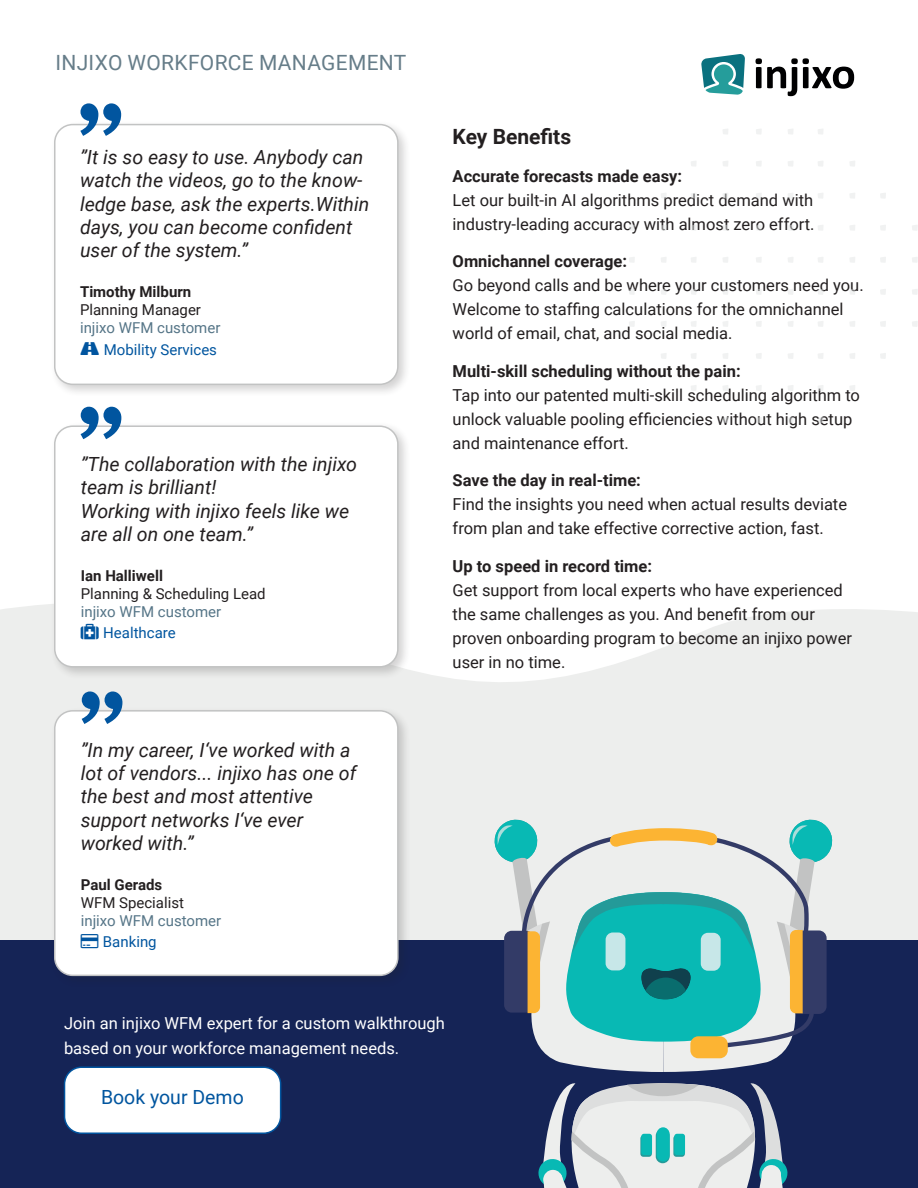
<style>
.page{position:relative;width:918px;height:1188px;background:#fff}
.page>*{position:absolute;margin:0;border:0;box-sizing:border-box;transform-origin:0 0}
.t1{font:21px "Roboto";letter-spacing:.015em;color:#667d89}
.t2{font:700 21px "Roboto";color:#231f20}
.t3{font:italic 19.5px/23.4px "Roboto";color:#231f20}
.t4{font:19.5px "Roboto";color:#01559f}
.t5{font:16.5px/24px "Roboto";color:#231f20}
.t6{font:700 16.5px "Roboto";color:#231f20}
.t7{font:16.5px/25.5px "Roboto";color:#fff}
.t8{font:15px "Roboto";color:#231f20}
.t9{font:15px "Roboto";color:#557587}
.t10{font:700 15px "Roboto";color:#231f20}
.t11{font:15px "Roboto";color:#01559f}
</style>
<div class="page">
<div style="left:50px;top:120px;width:361px;height:277px;background:#231f20;opacity:.2"></div>
<div style="left:55px;top:125px;width:343px;height:259px;background:#fff;border-radius:18px"></div>
<div style="left:54px;top:124px;width:345px;height:261px;border:2px solid #c2c3c3;border-radius:18px"></div>
<svg style="left:0;top:604px;width:918px;height:337px;background:#eff0ef"></svg>
<svg style="left:629px;top:257px;width:6px;height:6px"></svg>
<svg style="left:661px;top:257px;width:5px;height:6px"></svg>
<svg style="left:691px;top:257px;width:5px;height:6px"></svg>
<svg style="left:723px;top:257px;width:5px;height:6px"></svg>
<svg style="left:756px;top:257px;width:6px;height:6px"></svg>
<svg style="left:788px;top:257px;width:5px;height:6px"></svg>
<svg style="left:818px;top:257px;width:5px;height:6px"></svg>
<svg style="left:850px;top:257px;width:5px;height:6px"></svg>
<svg style="left:880px;top:257px;width:6px;height:6px"></svg>
<svg style="left:912px;top:257px;width:6px;height:6px"></svg>
<svg style="left:629px;top:225px;width:6px;height:5px"></svg>
<svg style="left:661px;top:225px;width:5px;height:5px"></svg>
<svg style="left:691px;top:225px;width:5px;height:5px"></svg>
<svg style="left:723px;top:225px;width:5px;height:5px"></svg>
<svg style="left:756px;top:225px;width:6px;height:6px"></svg>
<svg style="left:788px;top:225px;width:5px;height:5px"></svg>
<svg style="left:818px;top:225px;width:5px;height:5px"></svg>
<svg style="left:850px;top:225px;width:5px;height:5px"></svg>
<svg style="left:880px;top:225px;width:6px;height:5px"></svg>
<svg style="left:912px;top:225px;width:6px;height:6px"></svg>
<svg style="left:629px;top:321px;width:6px;height:6px"></svg>
<svg style="left:661px;top:321px;width:5px;height:6px"></svg>
<svg style="left:691px;top:321px;width:5px;height:6px"></svg>
<svg style="left:723px;top:321px;width:5px;height:6px"></svg>
<svg style="left:756px;top:321px;width:6px;height:6px"></svg>
<svg style="left:788px;top:321px;width:5px;height:6px"></svg>
<svg style="left:818px;top:321px;width:5px;height:6px"></svg>
<svg style="left:850px;top:321px;width:5px;height:6px"></svg>
<svg style="left:880px;top:321px;width:6px;height:6px"></svg>
<svg style="left:912px;top:321px;width:6px;height:6px"></svg>
<svg style="left:629px;top:289px;width:6px;height:6px"></svg>
<svg style="left:661px;top:289px;width:5px;height:6px"></svg>
<svg style="left:691px;top:289px;width:5px;height:6px"></svg>
<svg style="left:723px;top:289px;width:5px;height:6px"></svg>
<svg style="left:756px;top:289px;width:6px;height:6px"></svg>
<svg style="left:788px;top:289px;width:5px;height:6px"></svg>
<svg style="left:818px;top:289px;width:5px;height:6px"></svg>
<svg style="left:850px;top:289px;width:5px;height:6px"></svg>
<svg style="left:880px;top:289px;width:6px;height:6px"></svg>
<svg style="left:912px;top:289px;width:6px;height:6px"></svg>
<svg style="left:691px;top:161px;width:5px;height:5px"></svg>
<svg style="left:723px;top:161px;width:5px;height:5px"></svg>
<svg style="left:756px;top:161px;width:6px;height:5px"></svg>
<svg style="left:788px;top:161px;width:5px;height:5px"></svg>
<svg style="left:818px;top:161px;width:5px;height:5px"></svg>
<svg style="left:850px;top:161px;width:5px;height:5px"></svg>
<svg style="left:723px;top:129px;width:5px;height:5px"></svg>
<svg style="left:756px;top:129px;width:6px;height:5px"></svg>
<svg style="left:788px;top:129px;width:5px;height:5px"></svg>
<svg style="left:818px;top:129px;width:5px;height:5px"></svg>
<svg style="left:661px;top:193px;width:5px;height:5px"></svg>
<svg style="left:691px;top:193px;width:5px;height:5px"></svg>
<svg style="left:723px;top:193px;width:5px;height:5px"></svg>
<svg style="left:756px;top:193px;width:6px;height:5px"></svg>
<svg style="left:788px;top:193px;width:5px;height:5px"></svg>
<svg style="left:818px;top:193px;width:5px;height:5px"></svg>
<svg style="left:850px;top:193px;width:5px;height:5px"></svg>
<svg style="left:880px;top:193px;width:6px;height:5px"></svg>
<svg style="left:691px;top:385px;width:5px;height:6px"></svg>
<svg style="left:723px;top:385px;width:5px;height:6px"></svg>
<svg style="left:756px;top:385px;width:6px;height:6px"></svg>
<svg style="left:788px;top:385px;width:5px;height:6px"></svg>
<svg style="left:818px;top:385px;width:5px;height:6px"></svg>
<svg style="left:850px;top:385px;width:5px;height:6px"></svg>
<svg style="left:661px;top:353px;width:5px;height:6px"></svg>
<svg style="left:691px;top:353px;width:5px;height:6px"></svg>
<svg style="left:723px;top:353px;width:5px;height:6px"></svg>
<svg style="left:756px;top:353px;width:6px;height:6px"></svg>
<svg style="left:788px;top:353px;width:5px;height:6px"></svg>
<svg style="left:818px;top:353px;width:5px;height:6px"></svg>
<svg style="left:850px;top:353px;width:5px;height:6px"></svg>
<svg style="left:880px;top:353px;width:6px;height:6px"></svg>
<svg style="left:723px;top:417px;width:5px;height:6px"></svg>
<svg style="left:756px;top:417px;width:6px;height:6px"></svg>
<svg style="left:788px;top:417px;width:5px;height:6px"></svg>
<svg style="left:818px;top:417px;width:5px;height:6px"></svg>
<svg style="left:756px;top:58px;width:98px;height:38px"></svg>
<svg style="left:701px;top:54px;width:44px;height:41px"></svg>
<div style="left:50px;top:421px;width:361px;height:259px;background:#231f20;opacity:.2"></div>
<div style="left:55px;top:426px;width:343px;height:241px;background:#fff;border-radius:18px"></div>
<div style="left:54px;top:425px;width:345px;height:243px;border:2px solid #c2c3c3;border-radius:18px"></div>
<svg style="left:80px;top:103px;width:41px;height:33px"></svg>
<svg style="left:81px;top:407px;width:40px;height:32px"></svg>
<div style="left:0;top:941px;width:918px;height:247px;background:#152456"></div>
<svg style="left:538px;top:1083px;width:250px;height:105px"></svg>
<svg style="left:493px;top:818px;width:341px;height:254px;background:#88bab9"></svg>
<div style="left:50px;top:706px;width:361px;height:283px;background:#231f20;opacity:.2"></div>
<div style="left:55px;top:711px;width:343px;height:264px;background:#fff;border-radius:18px"></div>
<div style="left:54px;top:710px;width:345px;height:266px;border:2px solid #c2c3c3;border-radius:18px"></div>
<svg style="left:82px;top:691px;width:40px;height:33px"></svg>
<div style="left:65px;top:1067px;width:216px;height:66px;background:#fff;border-radius:17px"></div>
<div style="left:64px;top:1066px;width:217px;height:68px;border:2px solid #01559f;border-radius:17px"></div>
<p class="t1" style="left:55px;top:48px;width:353px">INJIXO WORKFORCE MANAGEMENT</p>
<p class="t3" style="left:80px;top:145px;width:291px">”It is so easy to use. Anybody can watch the videos, go to the know&shy;ledge base, ask the experts.Within days, you can become confident user of the system.”</p>
<p class="t10" style="left:80px;top:281px;width:113px">Timothy Milburn</p>
<p class="t8" style="left:80px;top:299px;width:123px">Planning Manager</p>
<p class="t9" style="left:80px;top:317px;width:142px">injixo WFM customer</p>
<p class="t11" style="left:104px;top:339px;width:115px">Mobility Services</p>
<p class="t3" style="left:81px;top:452px;width:278px">”The collaboration with the injixo team is brilliant!<br>Working with injixo feels like we are all on one team.”</p>
<p class="t10" style="left:81px;top:565px;width:84px">Ian Halliwell</p>
<p class="t8" style="left:81px;top:583px;width:186px">Planning &amp; Scheduling Lead</p>
<p class="t9" style="left:81px;top:601px;width:142px">injixo WFM customer</p>
<p class="t11" style="left:103px;top:622px;width:74px">Healthcare</p>
<p class="t2" style="left:453px;top:122px;width:120px">Key Benefits</p>
<p class="t6" style="left:453px;top:164px;width:231px">Accurate forecasts made easy:</p>
<p class="t5" style="left:453px;top:187px;width:363px">Let our built-in AI algorithms predict demand with industry-leading accuracy with almost zero effort.</p>
<p class="t6" style="left:453px;top:250px;width:176px">Omnichannel coverage:</p>
<p class="t5" style="left:453px;top:273px;width:413px">Go beyond calls and be where your customers need you.<br>Welcome to staffing calculations for the omnichannel world of email, chat, and social media.</p>
<p class="t6" style="left:453px;top:359px;width:290px">Multi-skill scheduling without the pain:</p>
<p class="t5" style="left:453px;top:382px;width:409px">Tap into our patented multi-skill scheduling algorithm to unlock valuable pooling efficiencies without high setup and maintenance effort.</p>
<p class="t6" style="left:453px;top:469px;width:190px">Save the day in real-time:</p>
<p class="t5" style="left:453px;top:492px;width:396px">Find the insights you need when actual results deviate from plan and take effective corrective action, fast.</p>
<p class="t6" style="left:453px;top:554px;width:201px">Up to speed in record time:</p>
<p class="t5" style="left:453px;top:577px;width:401px">Get support from local experts who have experienced the same challenges as you. And benefit from our proven onboarding program to become an injixo power user in no time.</p>
<p class="t3" style="left:81px;top:737px;width:277px">”In my career, I‘ve worked with a lot of vendors... injixo has one of the best and most attentive support networks I‘ve ever worked with.”</p>
<p class="t10" style="left:81px;top:874px;width:83px">Paul Gerads</p>
<p class="t8" style="left:81px;top:892px;width:105px">WFM Specialist</p>
<p class="t9" style="left:81px;top:910px;width:142px">injixo WFM customer</p>
<p class="t11" style="left:103px;top:931px;width:55px">Banking</p>
<p class="t7" style="left:64px;top:1009px;width:382px">Join an injixo WFM expert for a custom walkthrough based on your workforce management needs.</p>
<p class="t4" style="left:101px;top:1084px;width:144px">Book your Demo</p>
</div>
